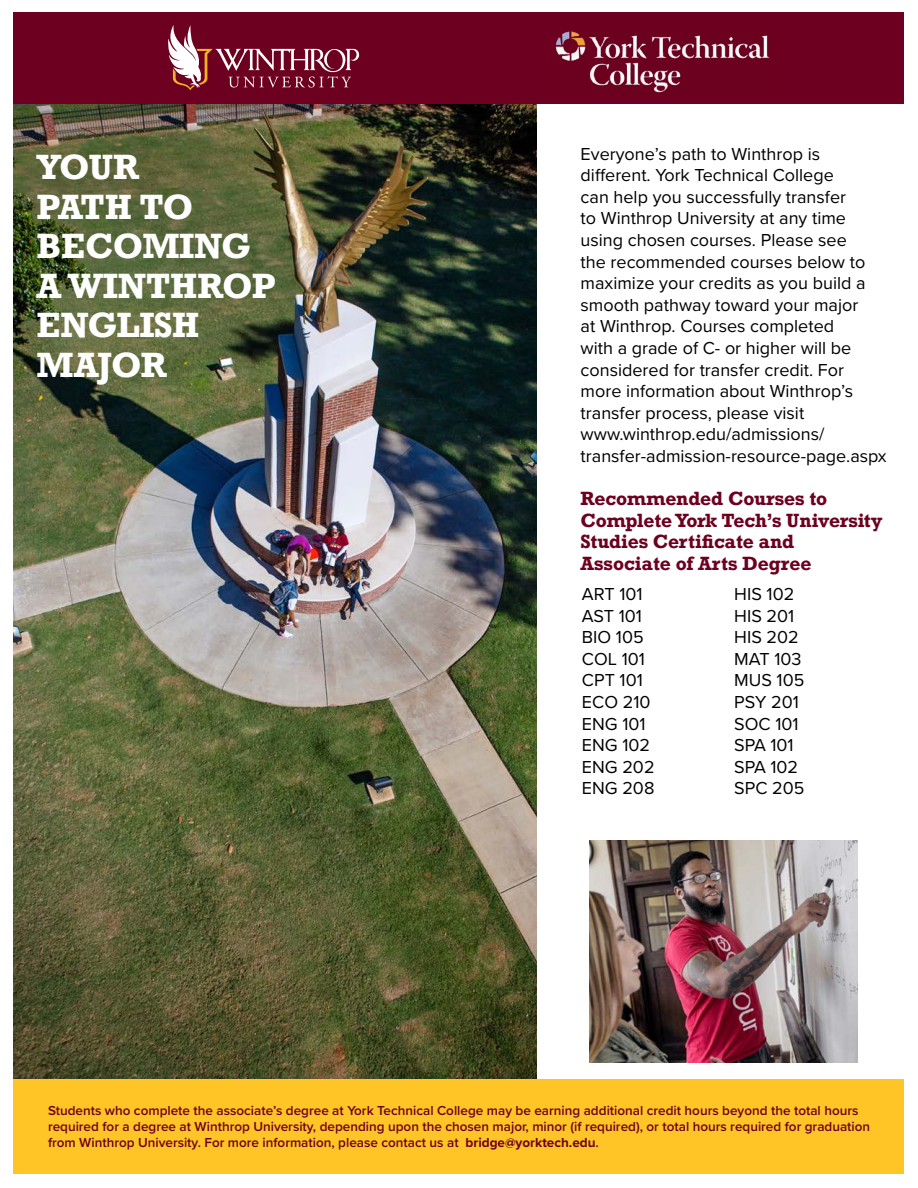
<style>
.page{position:relative;width:918px;height:1188px;background:#fff}
.page>*{position:absolute;margin:0;border:0;box-sizing:border-box;transform-origin:0 0}
.t1{font:700 33px/39.6px "Rockwell";letter-spacing:-.015em;color:#fff}
.t2{font:18px/21.6px "Proxima Nova";color:#000}
.t3{font:700 18px/21.6px "Rockwell";color:#6d0020}
.t4{font:600 13.5px/16.2px "Proxima Nova";color:#6d0020}
.s1{font-weight:700}
</style>
<div class="page">
<img style="left:14px;top:104px;width:522px;height:975px">
<div style="left:14px;top:13px;width:890px;height:91px;background:#6d0020"></div>
<svg style="left:168px;top:25px;width:192px;height:66px"></svg>
<img style="left:555px;top:31px;width:215px;height:62px">
<div style="left:14px;top:1079px;width:890px;height:95px;background:#ffc425"></div>
<img style="left:590px;top:840px;width:268px;height:222px">
<h1 class="t1" style="left:37px;top:147px;width:241px">YOUR<br>PATH TO<br>BECOMING<br>A WINTHROP<br>ENGLISH<br>MAJOR</h1>
<p class="t2" style="left:581px;top:142px;width:308px">Everyone’s path to Winthrop is different. York Technical College<br>can help you successfully transfer<br>to Winthrop University at any time using chosen courses. Please see<br>the recommended courses below to maximize your credits as you build a smooth pathway toward your major<br>at Winthrop. Courses completed<br>with a grade of C- or higher will be considered for transfer credit. For more information about Winthrop’s transfer process, please visit www.winthrop.edu/admissions/ transfer-admission-resource-page.aspx</p>
<p class="t3" style="left:581px;top:488px;width:303px">Recommended Courses to<br>Complete York Tech’s University<br>Studies Certificate and<br>Associate of Arts Degree</p>
<p class="t2" style="left:582px;top:582px;width:74px">ART 101<br>AST 101<br>BIO 105<br>COL 101<br>CPT 101<br>ECO 210<br>ENG 101<br>ENG 102<br>ENG 202<br>ENG 208</p>
<p class="t2" style="left:734px;top:582px;width:72px">HIS 102<br>HIS 201<br>HIS 202<br>MAT 103<br>MUS 105<br>PSY 201<br>SOC 101<br>SPA 101<br>SPA 102<br>SPC 205</p>
<p class="t4" style="left:48px;top:1102px;width:824px">Students who complete the associate’s degree at York Technical College may be earning additional credit hours beyond the total hours required for a degree at Winthrop University, depending upon the chosen major, minor (if required), or total hours required for graduation from Winthrop University. For more information, please contact us at <span class="s1">bridge@yorktech.edu</span>.</p>
</div>
